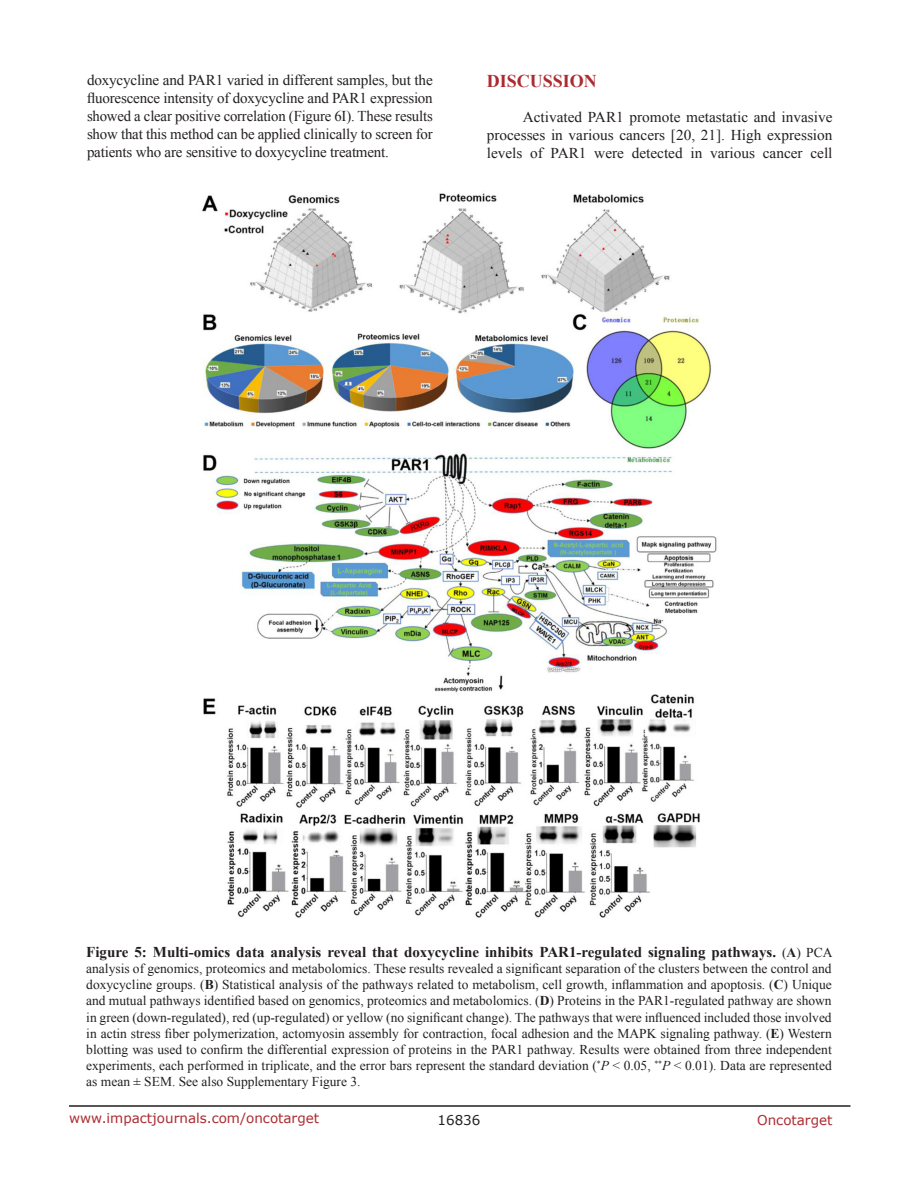
<style>
.page{position:relative;width:918px;height:1188px;background:#fff}
.page>*{position:absolute;margin:0;border:0;box-sizing:border-box;transform-origin:0 0}
.Heading{font:700 18px "Times New Roman";color:#ac2b31}
.BodyText{font:15px/18px "Times New Roman";letter-spacing:-.01em;color:#231f20;text-align:justify}
.FigureText{font:700 15px "Times New Roman";color:#231f20}
.FigureText-2{font:13.5px/16.2px "Times New Roman";color:#231f20;text-align:justify}
.t1{font:13.5px "Verdana";color:#ac2b31}
.t2{font:13.5px "Verdana";color:#231f20}
.s1{font-weight:400;font-size:13.5px}
.s2{font-size:13.5px}
.s3{font-weight:700}
.s4{font-style:italic}
</style>
<div class="page">
<hr style="left:69px;top:1105px;width:781px;height:2px;background:#231f20">
<img style="left:202px;top:193px;width:515px;height:725px">
<p class="BodyText" style="left:87px;top:71px;width:347px">doxycycline and PAR1 varied in different samples, but the fluorescence intensity of doxycycline and PAR1 expression showed a clear positive correlation (Figure 6I). These results show that this method can be applied clinically to screen for patients who are sensitive to doxycycline treatment.</p>
<p class="Heading" style="left:487px;top:69px;width:112px">DISCUSSION</p>
<p class="BodyText" style="left:487px;top:107px;width:347px;text-indent:36px">Activated PAR1 promote metastatic and invasive processes in various cancers [20, 21]. High expression levels of PAR1 were detected in various cancer cell</p>
<p class="FigureText" style="left:86px;top:942px;width:748px">Figure 5: Multi-omics data analysis reveal that doxycycline inhibits PAR1-regulated signaling pathways. <span class="s1">(</span><span class="s2">A</span><span class="s1">) PCA</span></p>
<p class="FigureText-2" style="left:86px;top:960px;width:747px">analysis of genomics, proteomics and metabolomics. These results revealed a significant separation of the clusters between the control and doxycycline groups. (<span class="s3">B</span>) Statistical analysis of the pathways related to metabolism, cell growth, inflammation and apoptosis. (<span class="s3">C</span>) Unique and mutual pathways identified based on genomics, proteomics and metabolomics. (<span class="s3">D</span>) Proteins in the PAR1-regulated pathway are shown in green (down-regulated), red (up-regulated) or yellow (no significant change). The pathways that were influenced included those involved in actin stress fiber polymerization, actomyosin assembly for contraction, focal adhesion and the MAPK signaling pathway. (<span class="s3">E</span>) Western blotting was used to confirm the differential expression of proteins in the PAR1 pathway. Results were obtained from three independent experiments, each performed in triplicate, and the error bars represent the standard deviation (<sup>*</sup><span class="s4">P</span> &lt; 0.05, <sup>**</sup><span class="s4">P</span> &lt; 0.01). Data are represented as mean ± SEM. See also Supplementary Figure 3.</p>
<p class="t1" style="left:69px;top:1109px;width:252px">www.impactjournals.com/oncotarget</p>
<p class="t2" style="left:438px;top:1111px;width:44px">16836</p>
<p class="t1" style="left:757px;top:1111px;width:77px">Oncotarget</p>
</div>
